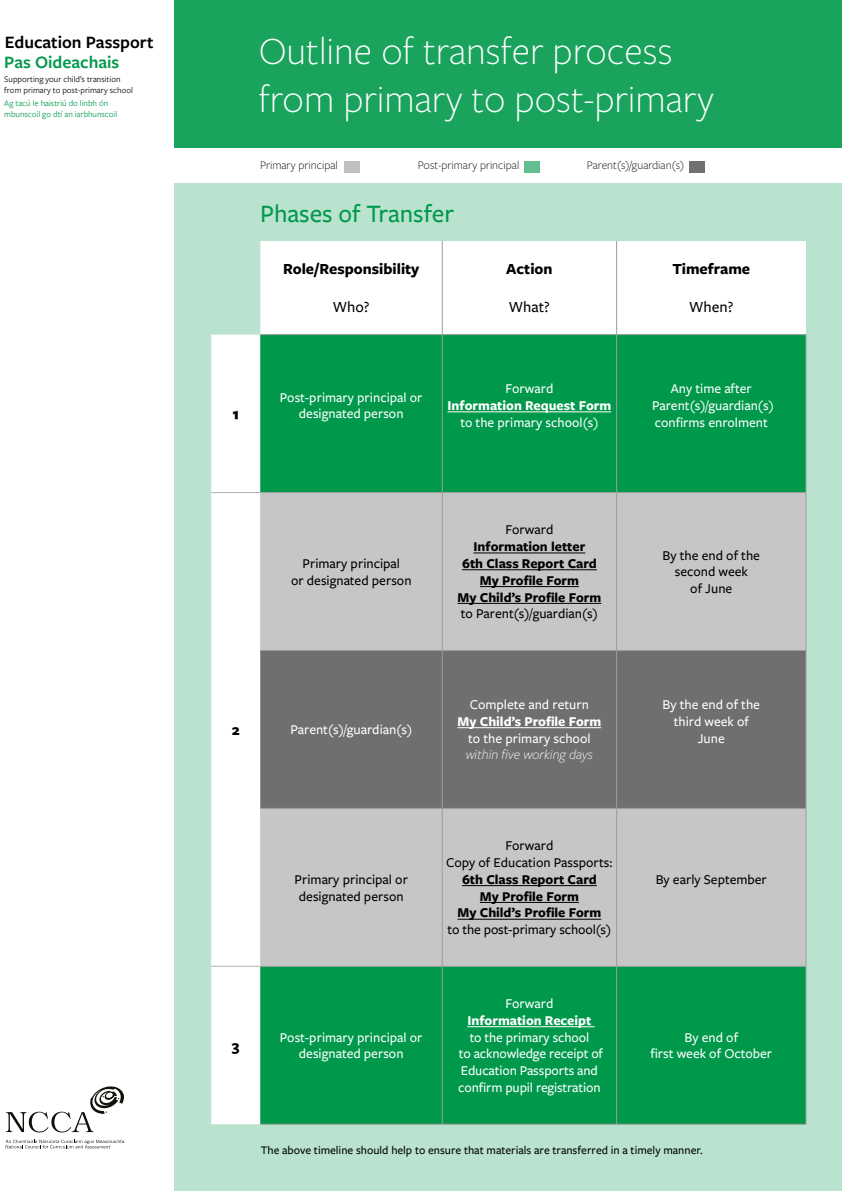
<style>
.page{position:relative;width:842px;height:1191px;background:#fff}
.page>*{position:absolute;margin:0;border:0;box-sizing:border-box;transform-origin:0 0}
.t1{font:300 40px/48px "Freight Sans Pro";color:#fff}
.t2{font:500 26px "Freight Sans Pro";color:#00994b}
.t3{font:600 18.1px "Freight Sans Pro";color:#000}
.t4{font:600 18.1px "Freight Sans Pro";color:#00994b}
.t5{font:700 16px "Freight Sans Pro";color:#000}
.t6{font:500 16px "Freight Sans Pro";color:#000}
.t7{font:500 14px/16.8px "Freight Sans Pro";color:#fff;text-align:center}
.t8{font:500 14px/16.8px "Freight Sans Pro";color:#000;text-align:center}
.t9{font:700 14px/16.8px "Freight Sans Pro";color:#000;text-align:center}
.t10{font:700 14px "Freight Sans Pro";color:#fff}
.t11{font:italic 300 14px "Freight Sans Pro";color:#fff}
.t12{font:700 14px "Freight Sans Pro";color:#020203}
.t13{font:500 12px "Freight Sans Pro";color:#000}
.t14{font:300 12px "Freight Sans Pro";color:#020203}
.t15{font:8.8px/10.6px "Freight Sans Pro";color:#000}
.t16{font:8.8px/10.6px "Freight Sans Pro";color:#00994b}
</style>
<div class="page">
<div style="left:174px;top:0;width:668px;height:1191px;background:#1aa35d"></div>
<div style="left:174px;top:168px;width:668px;height:1023px;background:#b9e3ce"></div>
<div style="left:260px;top:241px;width:546px;height:93px;background:#fff"></div>
<div style="left:260px;top:335px;width:546px;height:789px;background:#00994b"></div>
<div style="left:260px;top:493px;width:546px;height:473px;background:#c6c6c6"></div>
<div style="left:260px;top:651px;width:546px;height:157px;background:#706f6f"></div>
<hr style="left:442px;top:334px;width:175px;height:1px;background:#9d9d9c">
<hr style="left:617px;top:334px;width:189px;height:1px;background:#9d9d9c">
<hr style="left:806px;top:335px;width:1px;height:157px;background:#9d9d9c">
<hr style="left:616px;top:335px;width:1px;height:157px;background:#9d9d9c">
<hr style="left:260px;top:492px;width:182px;height:1px;background:#9d9d9c">
<hr style="left:442px;top:492px;width:175px;height:1px;background:#9d9d9c">
<hr style="left:442px;top:492px;width:1px;height:158px;background:#9d9d9c">
<hr style="left:617px;top:492px;width:189px;height:1px;background:#9d9d9c">
<hr style="left:616px;top:492px;width:1px;height:158px;background:#9d9d9c">
<hr style="left:260px;top:650px;width:182px;height:1px;background:#9d9d9c">
<hr style="left:442px;top:650px;width:175px;height:1px;background:#9d9d9c">
<hr style="left:442px;top:650px;width:1px;height:158px;background:#9d9d9c">
<hr style="left:617px;top:650px;width:189px;height:1px;background:#9d9d9c">
<hr style="left:616px;top:650px;width:1px;height:158px;background:#9d9d9c">
<hr style="left:806px;top:650px;width:1px;height:158px;background:#9d9d9c">
<hr style="left:260px;top:808px;width:182px;height:1px;background:#9d9d9c">
<hr style="left:442px;top:808px;width:175px;height:1px;background:#9d9d9c">
<hr style="left:442px;top:808px;width:1px;height:158px;background:#9d9d9c">
<hr style="left:617px;top:808px;width:189px;height:1px;background:#9d9d9c">
<hr style="left:616px;top:808px;width:1px;height:158px;background:#9d9d9c">
<hr style="left:806px;top:808px;width:1px;height:158px;background:#9d9d9c">
<hr style="left:260px;top:966px;width:182px;height:1px;background:#9d9d9c">
<hr style="left:442px;top:966px;width:175px;height:1px;background:#9d9d9c">
<hr style="left:442px;top:966px;width:1px;height:158px;background:#9d9d9c">
<hr style="left:617px;top:966px;width:189px;height:1px;background:#9d9d9c">
<hr style="left:616px;top:966px;width:1px;height:158px;background:#9d9d9c">
<hr style="left:806px;top:966px;width:1px;height:158px;background:#9d9d9c">
<hr style="left:806px;top:492px;width:1px;height:158px;background:#9d9d9c">
<hr style="left:260px;top:1124px;width:182px;height:1px;background:#9d9d9c">
<hr style="left:442px;top:1124px;width:175px;height:1px;background:#9d9d9c">
<hr style="left:617px;top:1124px;width:189px;height:1px;background:#9d9d9c">
<hr style="left:442px;top:241px;width:1px;height:93px;background:#9d9d9c">
<hr style="left:616px;top:241px;width:1px;height:93px;background:#9d9d9c">
<hr style="left:260px;top:334px;width:182px;height:1px;background:#9d9d9c">
<hr style="left:442px;top:335px;width:1px;height:157px;background:#9d9d9c">
<div style="left:211px;top:334px;width:49px;height:790px;background:#fff"></div>
<hr style="left:448px;top:412px;width:163px;height:1px;background:#fff">
<hr style="left:473px;top:553px;width:112px;height:1px;background:#020203">
<hr style="left:462px;top:569px;width:135px;height:1px;background:#000">
<hr style="left:480px;top:586px;width:99px;height:1px;background:#000">
<hr style="left:457px;top:603px;width:144px;height:1px;background:#000">
<hr style="left:457px;top:727px;width:144px;height:1px;background:#fff">
<hr style="left:462px;top:885px;width:135px;height:1px;background:#000">
<hr style="left:480px;top:902px;width:99px;height:1px;background:#000">
<hr style="left:457px;top:919px;width:144px;height:1px;background:#000">
<hr style="left:467px;top:1026px;width:128px;height:1px;background:#fff">
<svg style="left:6px;top:1139px;width:118px;height:9px"></svg>
<svg style="left:6px;top:1086px;width:118px;height:46px"></svg>
<div style="left:174px;top:148px;width:668px;height:35px;background:#fff"></div>
<div style="left:690px;top:161px;width:15px;height:11px;background:#717171"></div>
<div style="left:344px;top:161px;width:16px;height:11px;background:#bfbfbe"></div>
<div style="left:524px;top:161px;width:16px;height:11px;background:#61bf8f"></div>
<p class="t3" style="left:5px;top:30px;width:150px">Education Passport</p>
<p class="t4" style="left:4px;top:50px;width:117px">Pas Oideachais</p>
<p class="t15" style="left:4px;top:74px;width:130px">Supporting your child’s transition from primary to post-primary school</p>
<p class="t16" style="left:4px;top:97px;width:114px">Ag tacú le haistriú do linbh ón mbunscoil go dtí an iarbhunscoil</p>
<h1 class="t1" style="left:259px;top:25px;width:456px">Outline of transfer process from primary to post-primary</h1>
<p class="t14" style="left:260px;top:157px;width:79px">Primary principal</p>
<p class="t14" style="left:418px;top:157px;width:103px">Post-primary principal</p>
<p class="t14" style="left:587px;top:157px;width:99px">Parent(s)/guardian(s)</p>
<h2 class="t2" style="left:260px;top:196px;width:196px">Phases of Transfer</h2>
<p class="t5" style="left:283px;top:258px;width:138px">Role/Responsibility</p>
<p class="t6" style="left:333px;top:296px;width:38px">Who?</p>
<p class="t5" style="left:506px;top:258px;width:48px">Action</p>
<p class="t6" style="left:509px;top:296px;width:42px">What?</p>
<p class="t5" style="left:233px;top:403px;width:8px">1</p>
<p class="t7" style="left:280px;top:388px;width:144px">Post-primary principal or designated person</p>
<p class="t7" style="left:505px;top:380px;width:50px">Forward</p>
<p class="t10" style="left:448px;top:396px;width:165px">Information Request Form</p>
<p class="t7" style="left:460px;top:413px;width:140px">to the primary school(s)</p>
<p class="t8" style="left:291px;top:554px;width:122px">Primary principal<br>or designated person</p>
<p class="t8" style="left:505px;top:521px;width:50px">Forward</p>
<p class="t12" style="left:473px;top:537px;width:113px">Information letter</p>
<p class="t9" style="left:458px;top:554px;width:145px">6th Class Report Card<br>My Profile Form<br>My Child’s Profile Form</p>
<p class="t8" style="left:461px;top:605px;width:139px">to Parent(s)/guardian(s)</p>
<p class="t5" style="left:232px;top:718px;width:9px">2</p>
<p class="t7" style="left:290px;top:720px;width:123px">Parent(s)/guardian(s)</p>
<p class="t8" style="left:295px;top:870px;width:115px">Primary principal or designated person</p>
<p class="t7" style="left:470px;top:695px;width:121px">Complete and return</p>
<p class="t10" style="left:458px;top:711px;width:145px">My Child’s Profile Form</p>
<p class="t7" style="left:468px;top:729px;width:124px">to the primary school</p>
<p class="t11" style="left:466px;top:745px;width:129px">within five working days</p>
<p class="t8" style="left:446px;top:836px;width:168px">Forward<br>Copy of Education Passports:</p>
<p class="t9" style="left:457px;top:870px;width:145px">6th Class Report Card<br>My Profile Form<br>My Child’s Profile Form</p>
<p class="t8" style="left:448px;top:920px;width:165px">to the post-primary school(s)</p>
<p class="t5" style="left:672px;top:258px;width:79px">Timeframe</p>
<p class="t6" style="left:689px;top:296px;width:46px">When?</p>
<p class="t7" style="left:652px;top:380px;width:123px">Any time after<br>Parent(s)/guardian(s) confirms enrolment</p>
<p class="t8" style="left:663px;top:546px;width:99px">By the end of the second week<br>of June</p>
<p class="t7" style="left:663px;top:695px;width:99px">By the end of the third week of<br>June</p>
<p class="t8" style="left:656px;top:870px;width:113px">By early September</p>
<p class="t5" style="left:232px;top:1034px;width:9px">3</p>
<p class="t7" style="left:280px;top:1028px;width:144px">Post-primary principal or designated person</p>
<p class="t7" style="left:505px;top:994px;width:50px">Forward</p>
<p class="t10" style="left:467px;top:1010px;width:126px">Information Receipt</p>
<p class="t7" style="left:458px;top:1028px;width:146px">to the primary school<br>to acknowledge receipt of<br>Education Passports and confirm pupil registration</p>
<p class="t7" style="left:650px;top:1028px;width:123px">By end of<br>first week of October</p>
<p class="t13" style="left:261px;top:1142px;width:444px">The above timeline should help to ensure that materials are transferred in a timely manner.</p>
</div>
